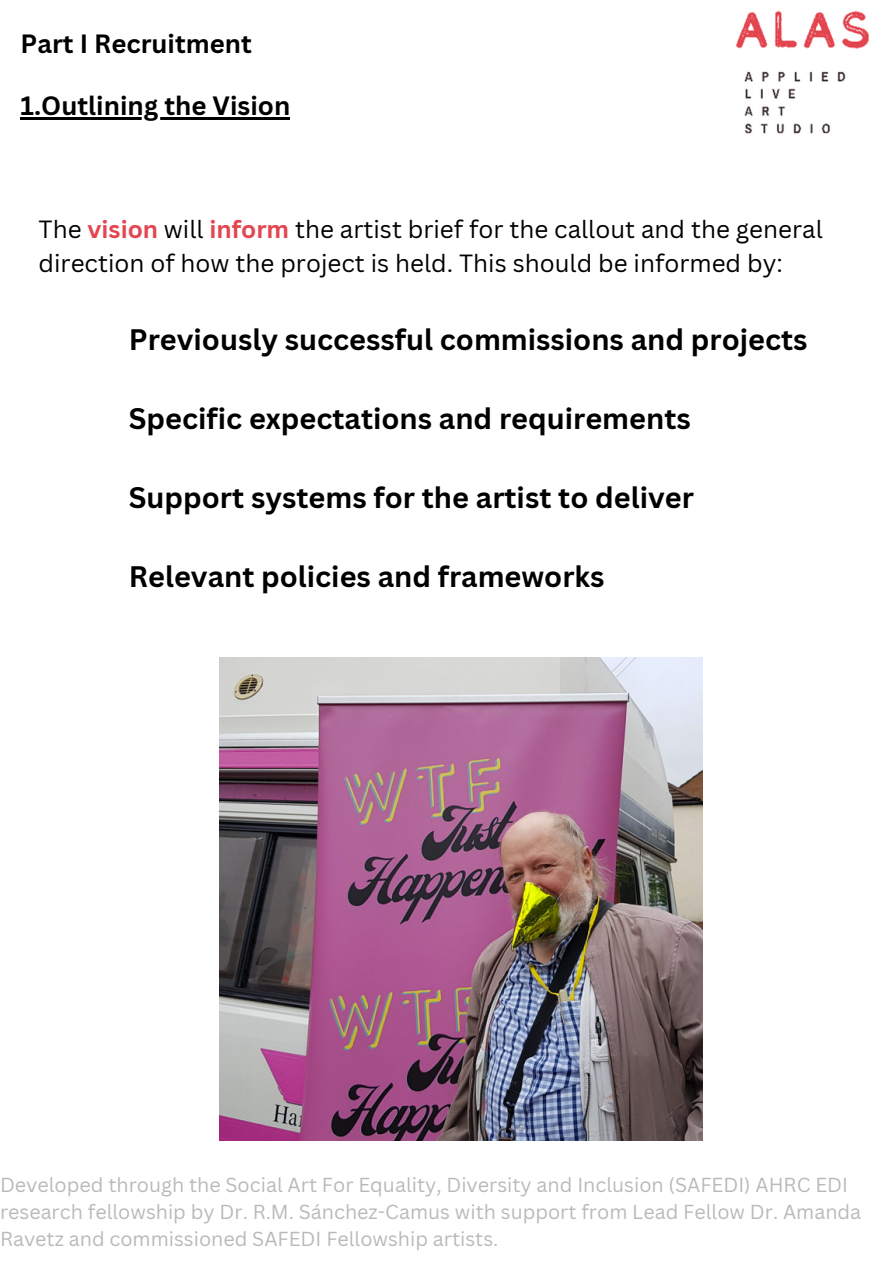
<style>
.page{position:relative;width:894px;height:1264px;background:#fff}
.page>*{position:absolute;margin:0;border:0;box-sizing:border-box;transform-origin:0 0}
.t1{font:700 28.8px "Canva Sans";color:#000}
.t2{font:700 25.8px "Canva Sans";color:#000}
.t3{font:24.15px/33.8px "Canva Sans";color:#000}
.t4{font:19.65px/27px "Canva Sans";color:#737373}
.s1{font-weight:700;color:#e34650}
</style>
<div class="page">
<img style="left:736px;top:10px;width:133px;height:124px">
<img style="left:219px;top:658px;width:482px;height:482px">
<hr style="left:21px;top:117px;width:269px;height:2px;background:#000">
<h1 class="t2" style="left:21px;top:25px;width:233px">Part I Recruitment</h1>
<h1 class="t2" style="left:21px;top:87px;width:271px">1.Outlining the Vision</h1>
<p class="t3" style="left:39px;top:212px;width:785px">The <span class="s1">vision</span> will <span class="s1">inform</span> the artist brief for the callout and the general direction of how the project is held. This should be informed by:</p>
<h2 class="t1" style="left:129px;top:319px;width:680px">Previously successful commissions and projects</h2>
<p class="t1" style="left:129px;top:398px;width:563px">Specific expectations and requirements</p>
<h3 class="t1" style="left:129px;top:477px;width:566px">Support systems for the artist to deliver</h3>
<h1 class="t1" style="left:129px;top:556px;width:477px">Relevant policies and frameworks</h1>
<p class="t4" style="left:0;top:1171px;width:862px">Developed through the Social Art For Equality, Diversity and Inclusion (SAFEDI) AHRC EDI research fellowship by Dr. R.M. Sánchez-Camus with support from Lead Fellow Dr. Amanda<br>Ravetz and commissioned SAFEDI Fellowship artists.</p>
</div>
